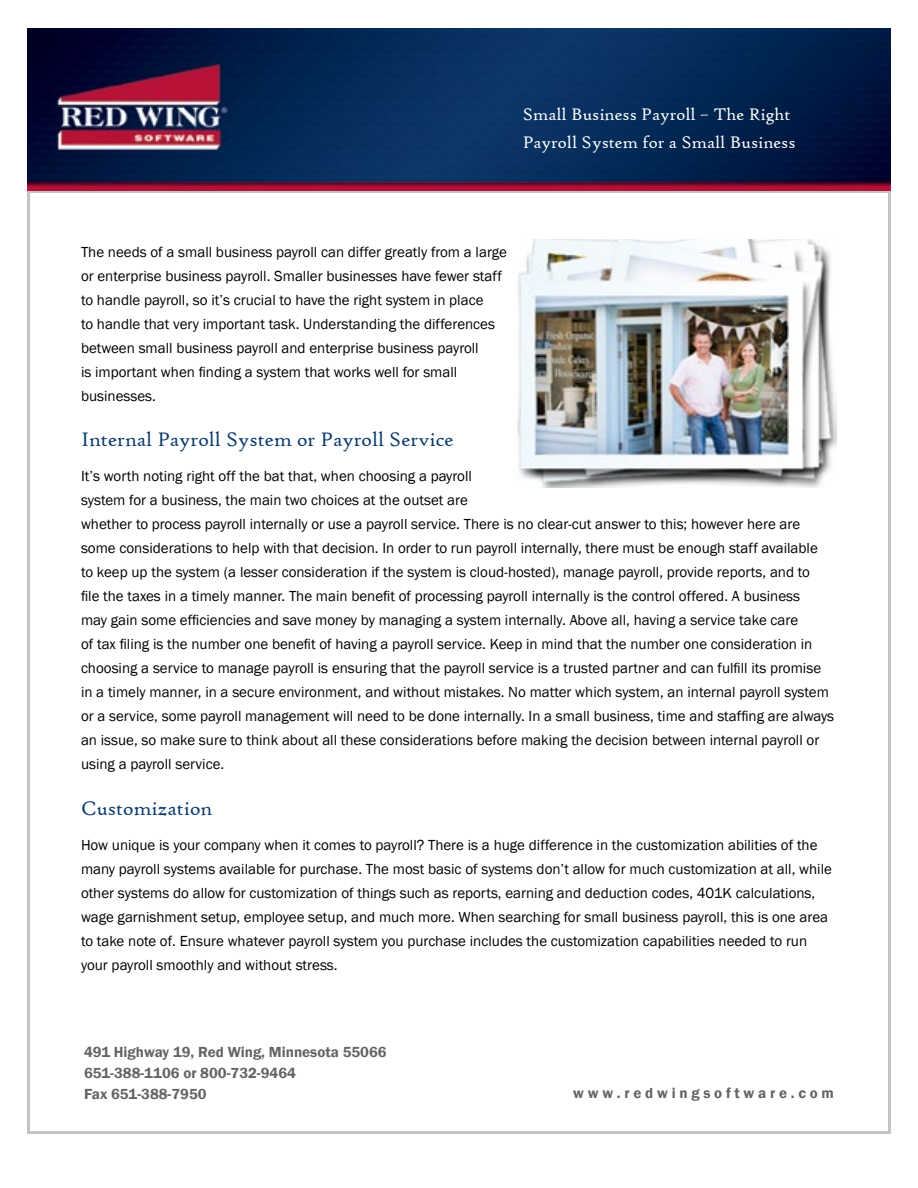
<style>
.page{position:relative;width:918px;height:1188px;background:#fff}
.page>*{position:absolute;margin:0;border:0;box-sizing:border-box;transform-origin:0 0}
.t1{font:21px "High Tower Text";color:#0a3a6e}
.t2{font:18px/28.5px "High Tower Text";color:#fff}
.t3{font:15px/24px "Franklin Gothic";color:#000}
.t4{font:600 15px/21px "Franklin Gothic";color:#636466}
</style>
<div class="page">
<img style="left:27px;top:28px;width:864px;height:162px">
<img style="left:517px;top:240px;width:320px;height:247px">
<p class="t2" style="left:523px;top:100px;width:274px">Small Business Payroll – The Right<br>Payroll System for a Small Business</p>
<p class="t3" style="left:81px;top:240px;width:428px">The needs of a small business payroll can differ greatly from a large or enterprise business payroll. Smaller businesses have fewer staff to handle payroll, so it’s crucial to have the right system in place<br>to handle that very important task. Understanding the differences between small business payroll and enterprise business payroll<br>is important when finding a system that works well for small businesses.</p>
<h1 class="t1" style="left:81px;top:427px;width:374px">Internal Payroll System or Payroll Service</h1>
<p class="t3" style="left:81px;top:464px;width:755px">It’s worth noting right off the bat that, when choosing a payroll<br>system for a business, the main two choices at the outset are<br>whether to process payroll internally or use a payroll service. There is no clear-cut answer to this; however here are some considerations to help with that decision. In order to run payroll internally, there must be enough staff available<br>to keep up the system (a lesser consideration if the system is cloud-hosted), manage payroll, provide reports, and to<br>file the taxes in a timely manner. The main benefit of processing payroll internally is the control offered. A business<br>may gain some efficiencies and save money by managing a system internally. Above all, having a service take care<br>of tax filing is the number one benefit of having a payroll service. Keep in mind that the number one consideration in choosing a service to manage payroll is ensuring that the payroll service is a trusted partner and can fulfill its promise in a timely manner, in a secure environment, and without mistakes. No matter which system, an internal payroll system or a service, some payroll management will need to be done internally. In a small business, time and staffing are always an issue, so make sure to think about all these considerations before making the decision between internal payroll or using a payroll service.</p>
<h1 class="t1" style="left:81px;top:796px;width:133px">Customization</h1>
<p class="t3" style="left:81px;top:833px;width:752px">How unique is your company when it comes to payroll? There is a huge difference in the customization abilities of the many payroll systems available for purchase. The most basic of systems don’t allow for much customization at all, while other systems do allow for customization of things such as reports, earning and deduction codes, 401K calculations, wage garnishment setup, employee setup, and much more. When searching for small business payroll, this is one area to take note of. Ensure whatever payroll system you purchase includes the customization capabilities needed to run your payroll smoothly and without stress.</p>
<p class="t4" style="left:84px;top:1042px;width:304px">491 Highway 19, Red Wing, Minnesota 55066<br>651-388-1106 or 800-732-9464<br>Fax 651-388-7950</p>
<p class="t4" style="left:573px;top:1083px;width:262px">w w w . r e d w i n g s o f t w a r e . c o m</p>
</div>
